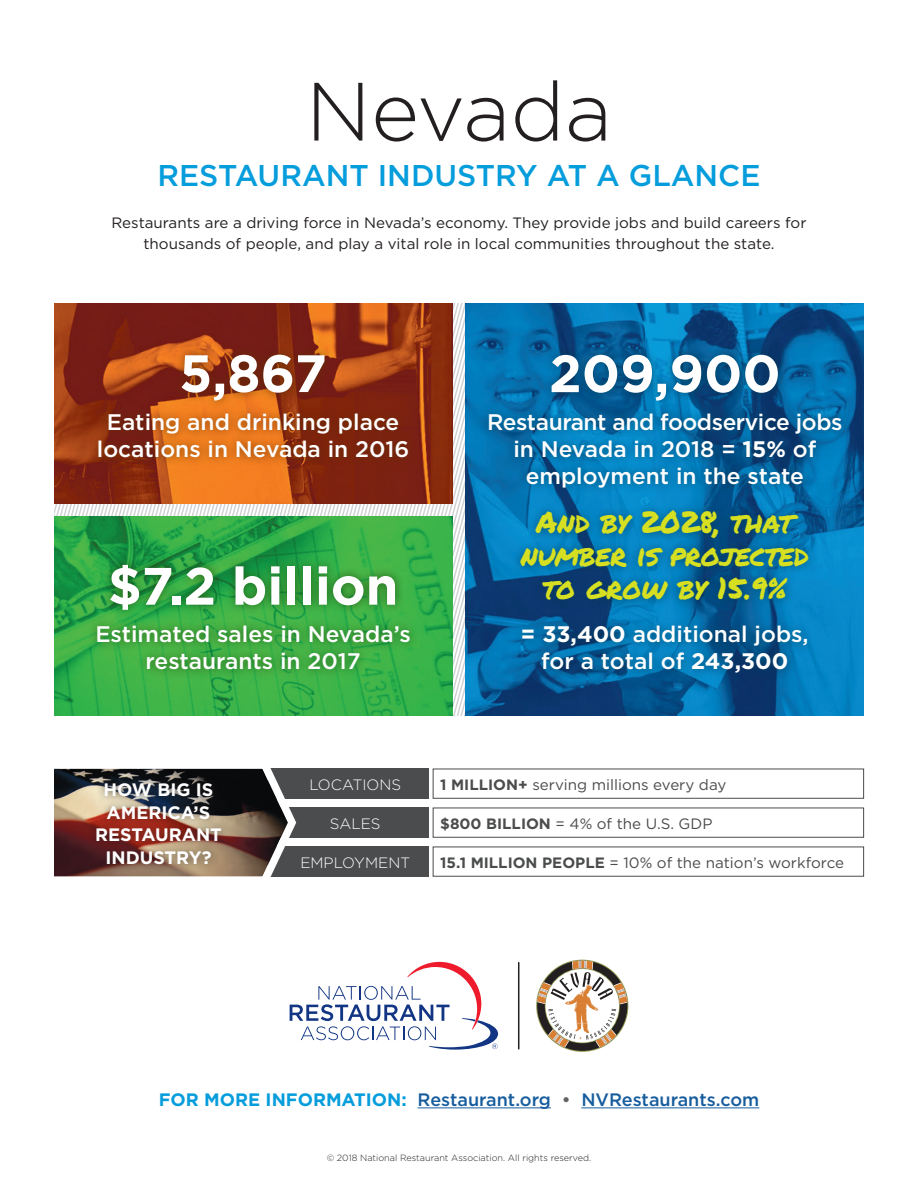
<style>
.page{position:relative;width:918px;height:1188px;background:#fff}
.page>*{position:absolute;margin:0;border:0;box-sizing:border-box;transform-origin:0 0}
.t1{font:300 82.5px "Gotham";color:#231f20}
.t2{font:700 52.5px "Gotham";color:#fff}
.t3{font:30px/33px "Permanent Marker";letter-spacing:-.02em;color:#d6df21;text-align:center}
.t4{font:500 30px "Gotham";color:#069ddc}
.t5{font:500 22.5px/27px "Gotham";color:#fff;text-align:center}
.t6{font:500 22.5px/27px "Gotham";letter-spacing:-.02em;color:#fff;text-align:center}
.t7{font:500 18px "Gotham";color:#175d9e}
.t8{font:700 18px/22.5px "Gotham";color:#fff;text-align:center}
.t9{font:15px/21px "Gotham";color:#231f20;text-align:center}
.t10{font:15px "Gotham";color:#4b4c4d}
.t11{font:300 15px "Gotham";color:#fff}
.t12{font:300 9px "Gotham";color:#231f20}
.s1{font-weight:700}
.s2{font-weight:700;color:#069ddc}
.s3{color:#636366}
</style>
<div class="page">
<svg style="left:104px;top:304px;width:362px;height:412px"></svg>
<img style="left:54px;top:304px;width:398px;height:199px">
<img style="left:466px;top:304px;width:398px;height:412px">
<img style="left:54px;top:517px;width:398px;height:199px">
<div style="left:433px;top:808px;width:431px;height:30px;border:1px solid #4b4c4d"></div>
<div style="left:268px;top:808px;width:161px;height:30px;background:#4b4c4d"></div>
<div style="left:433px;top:847px;width:431px;height:30px;border:1px solid #4b4c4d"></div>
<div style="left:268px;top:847px;width:161px;height:30px;background:#4b4c4d"></div>
<div style="left:433px;top:769px;width:431px;height:30px;border:1px solid #4b4c4d"></div>
<div style="left:268px;top:769px;width:161px;height:30px;background:#4b4c4d"></div>
<svg style="left:54px;top:768px;width:248px;height:109px"></svg>
<div style="left:87px;top:774px;width:143px;height:99px;background:#231f20;opacity:.75"></div>
<svg style="left:290px;top:962px;width:208px;height:88px"></svg>
<hr style="left:518px;top:963px;width:1px;height:86px;background:#231f20">
<hr style="left:418px;top:1107px;width:133px;height:1px;background:#175d9e">
<hr style="left:581px;top:1107px;width:178px;height:1px;background:#175d9e">
<div style="left:88px;top:555px;width:331px;height:124px;background:#1e4c09;opacity:.75"></div>
<div style="left:89px;top:345px;width:329px;height:122px;background:#603000;opacity:.75"></div>
<div style="left:480px;top:345px;width:371px;height:337px;background:#003c59;opacity:.75"></div>
<svg style="left:537px;top:961px;width:90px;height:86px"></svg>
<h1 class="t1" style="left:306px;top:59px;width:308px">Nevada</h1>
<h3 class="t4" style="left:157px;top:155px;width:605px">RESTAURANT INDUSTRY AT A GLANCE</h3>
<p class="t9" style="left:112px;top:212px;width:696px">Restaurants are a driving force in Nevada’s economy. They provide jobs and build careers for thousands of people, and play a vital role in local communities throughout the state.</p>
<h2 class="t2" style="left:179px;top:339px;width:149px">5,867</h2>
<h3 class="t5" style="left:97px;top:408px;width:314px">Eating and drinking place locations in Nevada in 2016</h3>
<h2 class="t2" style="left:108px;top:551px;width:292px">$7.2 billion</h2>
<h3 class="t5" style="left:95px;top:621px;width:317px">Estimated sales in Nevada’s restaurants in 2017</h3>
<h2 class="t2" style="left:549px;top:339px;width:233px">209,900</h2>
<h3 class="t6" style="left:487px;top:408px;width:357px">Restaurant and foodservice jobs in Nevada in 2018 = <span class="s1">15%</span> of employment in the state</h3>
<h3 class="t3" style="left:521px;top:505px;width:289px">And by 2028, that number is projected to grow by 15.9%</h3>
<h3 class="t5" style="left:521px;top:621px;width:289px"><span class="s1">= 33,400</span> additional jobs, for a total of <span class="s1">243,300</span></h3>
<p class="t8" style="left:104px;top:778px;width:111px">HOW BIG IS</p>
<p class="t11" style="left:309px;top:775px;width:93px">LOCATIONS</p>
<p class="t10" style="left:440px;top:775px;width:288px"><span class="s1">1 MILLION+</span> serving millions every day</p>
<p class="t8" style="left:95px;top:801px;width:128px">AMERICA’S<br>RESTAURANT<br>INDUSTRY?</p>
<p class="t11" style="left:330px;top:814px;width:52px">SALES</p>
<p class="t10" style="left:440px;top:814px;width:274px"><span class="s1">$800 BILLION</span> = 4% of the U.S. GDP</p>
<p class="t11" style="left:300px;top:853px;width:111px">EMPLOYMENT</p>
<p class="t10" style="left:440px;top:853px;width:405px"><span class="s1">15.1 MILLION PEOPLE</span> = 10% of the nation’s workforce</p>
<p class="t7" style="left:159px;top:1088px;width:602px"><span class="s2">FOR MORE INFORMATION:</span> Restaurant.org <span class="s3">•</span> NVRestaurants.com</p>
<p class="t12" style="left:327px;top:1152px;width:266px">© 2018 National Restaurant Association. All rights reserved.</p>
</div>
